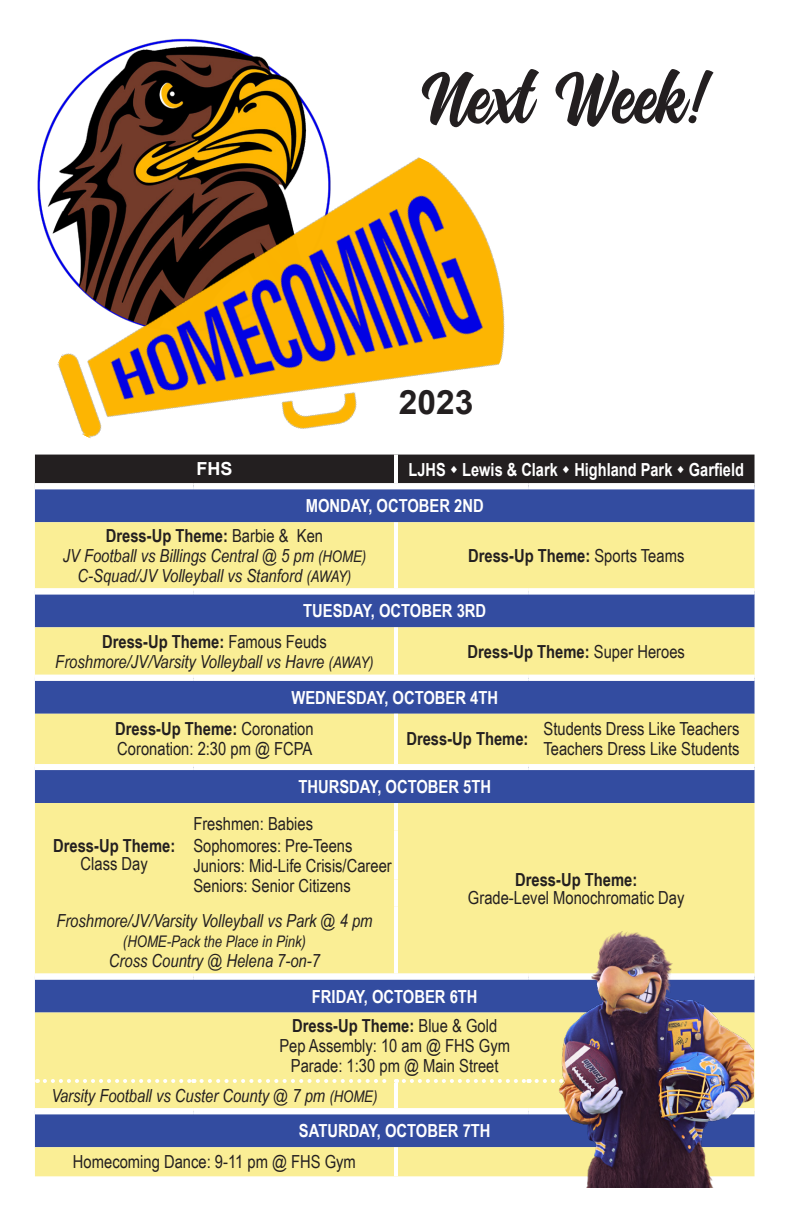
<style>
.page{position:relative;width:792px;height:1224px;background:#fff}
.page>*{position:absolute;margin:0;border:0;box-sizing:border-box;transform-origin:0 0}
.t1{font:72px "Montana Typeface";color:#231f20}
.t2{font:700 33.6px "Arial";color:#231f20}
.t3{font:18px "Arial Narrow";color:#231f20}
.t4{font:italic 18px "Arial Narrow";color:#231f20}
.t5{font:700 18px "Arial Narrow";color:#231f20}
.t6{font:700 18px "Arial Narrow";color:#fff}
.t7{font:700 18px "Arial";color:#fff;scale:.81 1}
.t8{font:700 18px "Arial";color:#fff}
.t9{font:italic 16px "Arial Narrow";color:#231f20}
.s1{font-weight:400}
.s2{font-size:16px}
</style>
<div class="page">
<img style="left:117px;top:38px;width:134px;height:17px">
<img style="left:35px;top:55px;width:530px;height:400px">
<div style="left:35px;top:489px;width:720px;height:658px;background:#334ca0"></div>
<div style="left:35px;top:522px;width:720px;height:66px;background:#faee95"></div>
<div style="left:35px;top:627px;width:720px;height:48px;background:#faee95"></div>
<div style="left:35px;top:714px;width:720px;height:50px;background:#faee95"></div>
<div style="left:35px;top:803px;width:720px;height:171px;background:#faee95"></div>
<div style="left:35px;top:1013px;width:720px;height:95px;background:#faee95"></div>
<div style="left:35px;top:1147px;width:720px;height:29px;background:#faee95"></div>
<div style="left:35px;top:588px;width:158px;height:6px;background:#fff"></div>
<div style="left:193px;top:588px;width:203px;height:6px;background:#fff"></div>
<div style="left:396px;top:588px;width:133px;height:6px;background:#fff"></div>
<div style="left:529px;top:588px;width:226px;height:6px;background:#fff"></div>
<div style="left:35px;top:675px;width:158px;height:6px;background:#fff"></div>
<div style="left:193px;top:675px;width:203px;height:6px;background:#fff"></div>
<div style="left:396px;top:675px;width:133px;height:6px;background:#fff"></div>
<div style="left:529px;top:675px;width:226px;height:6px;background:#fff"></div>
<div style="left:35px;top:764px;width:158px;height:6px;background:#fff"></div>
<div style="left:193px;top:764px;width:203px;height:6px;background:#fff"></div>
<div style="left:35px;top:974px;width:158px;height:6px;background:#fff"></div>
<div style="left:193px;top:974px;width:203px;height:6px;background:#fff"></div>
<div style="left:396px;top:974px;width:133px;height:6px;background:#fff"></div>
<div style="left:529px;top:974px;width:226px;height:6px;background:#e1e5ea"></div>
<div style="left:35px;top:1108px;width:158px;height:6px;background:#fff"></div>
<div style="left:193px;top:1108px;width:203px;height:6px;background:#fff"></div>
<div style="left:396px;top:1108px;width:133px;height:6px;background:#fff"></div>
<div style="left:396px;top:764px;width:133px;height:6px;background:#fff"></div>
<div style="left:529px;top:764px;width:226px;height:6px;background:#fff"></div>
<hr style="left:394px;top:627px;width:4px;height:48px;background:#fff">
<hr style="left:394px;top:907px;width:4px;height:67px;background:#fff">
<hr style="left:394px;top:803px;width:4px;height:27px;background:#fff">
<hr style="left:394px;top:830px;width:4px;height:22px;background:#fff">
<hr style="left:394px;top:852px;width:4px;height:27px;background:#fff">
<hr style="left:394px;top:879px;width:4px;height:28px;background:#fff">
<hr style="left:394px;top:1147px;width:4px;height:29px;background:#fff">
<hr style="left:394px;top:522px;width:4px;height:66px;background:#fff">
<hr style="left:529px;top:974px;width:226px;height:2px;background:#fff">
<hr style="left:529px;top:978px;width:226px;height:2px;background:#fff">
<hr style="left:529px;top:1108px;width:226px;height:2px;background:#fff">
<hr style="left:529px;top:1112px;width:226px;height:2px;background:#fff">
<svg style="left:45px;top:1079px;width:149px;height:4px"></svg>
<svg style="left:202px;top:1079px;width:195px;height:4px"></svg>
<svg style="left:404px;top:1079px;width:124px;height:4px"></svg>
<hr style="left:394px;top:1083px;width:4px;height:25px;background:#fff">
<hr style="left:394px;top:714px;width:4px;height:50px;background:#fff">
<img style="left:528px;top:862px;width:226px;height:325px">
<svg style="left:35px;top:455px;width:720px;height:31px;background:#393536"></svg>
<p class="t1" style="left:422px;top:57px;width:290px">Next Week!</p>
<p class="t2" style="left:399px;top:379px;width:76px">2023</p>
<p class="t8" style="left:196px;top:456px;width:37px">FHS</p>
<p class="t7" style="left:408px;top:457px;width:416px">LJHS Lewis &amp; Clark Highland Park Garfield</p>
<p class="t6" style="left:306px;top:492px;width:179px">MONDAY, OCTOBER 2ND</p>
<p class="t5" style="left:106px;top:522px;width:219px">Dress-Up Theme: <span class="s1">Barbie &amp; Ken</span></p>
<p class="t4" style="left:63px;top:543px;width:305px">JV Football vs Billings Central @ 5 pm <span class="s2">(HOME)</span></p>
<p class="t4" style="left:78px;top:563px;width:275px">C-Squad/JV Volleyball vs Stanford <span class="s2">(AWAY)</span></p>
<p class="t5" style="left:468px;top:542px;width:218px">Dress-Up Theme: <span class="s1">Sports Teams</span></p>
<p class="t6" style="left:303px;top:597px;width:184px">TUESDAY, OCTOBER 3RD</p>
<p class="t5" style="left:102px;top:628px;width:226px">Dress-Up Theme: <span class="s1">Famous Feuds</span></p>
<p class="t4" style="left:55px;top:649px;width:320px">Froshmore/JV/Varsity Volleyball vs Havre <span class="s2">(AWAY)</span></p>
<p class="t5" style="left:468px;top:638px;width:219px">Dress-Up Theme: <span class="s1">Super Heroes</span></p>
<p class="t6" style="left:291px;top:684px;width:208px">WEDNESDAY, OCTOBER 4TH</p>
<p class="t5" style="left:115px;top:715px;width:200px">Dress-Up Theme: <span class="s1">Coronation</span></p>
<p class="t3" style="left:117px;top:736px;width:197px">Coronation: 2:30 pm @ FCPA</p>
<p class="t3" style="left:544px;top:716px;width:197px">Students Dress Like Teachers</p>
<p class="t3" style="left:543px;top:736px;width:198px">Teachers Dress Like Students</p>
<p class="t5" style="left:406px;top:725px;width:124px">Dress-Up Theme:</p>
<p class="t6" style="left:298px;top:773px;width:194px">THURSDAY, OCTOBER 5TH</p>
<p class="t3" style="left:193px;top:811px;width:121px">Freshmen: Babies</p>
<p class="t3" style="left:193px;top:832px;width:161px">Sophomores: Pre-Teens</p>
<p class="t3" style="left:193px;top:853px;width:200px">Juniors: Mid-Life Crisis/Career</p>
<p class="t3" style="left:193px;top:873px;width:159px">Seniors: Senior Citizens</p>
<p class="t4" style="left:56px;top:908px;width:318px">Froshmore/JV/Varsity Volleyball vs Park @ 4 pm</p>
<p class="t9" style="left:123px;top:930px;width:185px">(HOME-Pack the Place in Pink)</p>
<p class="t4" style="left:109px;top:948px;width:213px">Cross Country @ Helena 7-on-7</p>
<p class="t6" style="left:312px;top:983px;width:167px">FRIDAY, OCTOBER 6TH</p>
<p class="t5" style="left:292px;top:1012px;width:207px">Dress-Up Theme: <span class="s1">Blue &amp; Gold</span></p>
<p class="t3" style="left:279px;top:1033px;width:232px">Pep Assembly: 10 am @ FHS Gym</p>
<p class="t3" style="left:291px;top:1053px;width:209px">Parade: 1:30 pm @ Main Street</p>
<p class="t4" style="left:52px;top:1083px;width:327px">Varsity Football vs Custer County @ 7 pm <span class="s2">(HOME)</span></p>
<p class="t6" style="left:299px;top:1117px;width:193px">SATURDAY, OCTOBER 7TH</p>
<p class="t3" style="left:73px;top:1149px;width:284px">Homecoming Dance: 9-11 pm @ FHS Gym</p>
<p class="t5" style="left:53px;top:832px;width:124px">Dress-Up Theme:</p>
<p class="t3" style="left:81px;top:851px;width:69px">Class Day</p>
<p class="t5" style="left:515px;top:866px;width:124px">Dress-Up Theme:</p>
<p class="t3" style="left:468px;top:884px;width:218px">Grade-Level Monochromatic Day</p>
</div>
